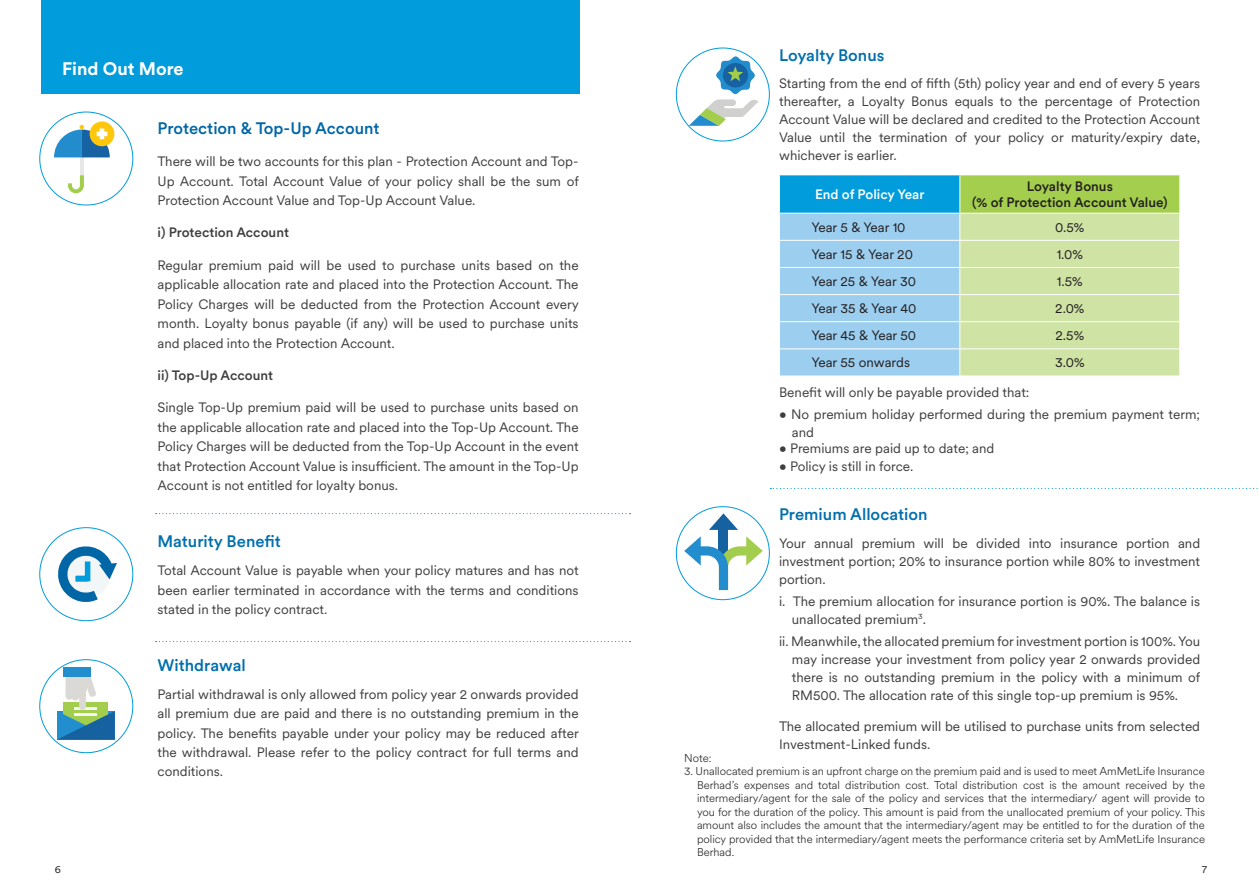
<style>
.page{position:relative;width:1259px;height:893px;background:#fff}
.page>*{position:absolute;margin:0;border:0;box-sizing:border-box;transform-origin:0 0}
.t1{font:700 18px "Met Life Circular";color:#fff}
.t2{font:500 16.5px "Met Life Circular";color:#006fad}
.t3{font:500 16.5px "Met Life Circular";color:#0066a5}
.t4{font:13.5px/19.5px "Met Life Circular";color:#3e3e3f;text-align:justify}
.t5{font:13.5px "Met Life Circular";color:#231f20}
.t6{font:500 13.5px/16.2px "Met Life Circular";color:#231f20;text-align:center}
.t7{font:500 13.5px "Met Life Circular";color:#3e3e3f}
.t8{font:500 13.5px "Met Life Circular";color:#fff}
.t9{font:300 11.25px/13.5px "Met Life Circular";color:#231f20;text-align:justify}
.t10{font:10.5px "Met Life Circular";color:#231f20}
</style>
<div class="page">
<div style="left:779px;top:175px;width:181px;height:38px;background:#009cdc"></div>
<div style="left:960px;top:175px;width:219px;height:38px;background:#a4cf4e"></div>
<hr style="left:779px;top:175px;width:1px;height:38px;background:#fff">
<hr style="left:959px;top:175px;width:1px;height:38px;background:#fff">
<svg style="left:779px;top:213px;width:401px;height:163px;background:#bbdbc8"></svg>
<svg style="left:688px;top:56px;width:70px;height:70px"></svg>
<svg style="left:709px;top:513px;width:29px;height:17px"></svg>
<div style="left:719px;top:530px;width:9px;height:25px;background:#1662a1"></div>
<svg style="left:684px;top:536px;width:79px;height:54px"></svg>
<div style="left:64px;top:702px;width:44px;height:33px;background:#a3ce4d"></div>
<svg style="left:57px;top:711px;width:58px;height:29px"></svg>
<hr style="left:75px;top:707px;width:22px;height:3px;background:#f3f6f7">
<hr style="left:75px;top:713px;width:22px;height:3px;background:#f3f6f7">
<div style="left:71px;top:693px;width:8px;height:7px;background:#dad9d5;border-radius:50%"></div>
<div style="left:66px;top:692px;width:7px;height:8px;background:#dad9d5;border-radius:50%"></div>
<div style="left:79px;top:684px;width:7px;height:26px;background:#dad9d5;border-radius:3px"></div>
<svg style="left:66px;top:677px;width:30px;height:20px"></svg>
<div style="left:64px;top:667px;width:27px;height:10px;background:#228ecd"></div>
<hr style="left:80px;top:157px;width:4px;height:20px;background:#e6e7e6">
<svg style="left:68px;top:175px;width:16px;height:18px"></svg>
<div style="left:90px;top:122px;width:24px;height:24px;background:#fec70c;border-radius:50%"></div>
<svg style="left:54px;top:125px;width:56px;height:32px"></svg>
<div style="left:41px;top:0;width:539px;height:94px;background:#009cdc"></div>
<svg style="left:52px;top:540px;width:68px;height:68px"></svg>
<svg style="left:156px;top:513px;width:474px;height:1px"></svg>
<svg style="left:770px;top:488px;width:488px;height:1px"></svg>
<svg style="left:156px;top:641px;width:474px;height:1px"></svg>
<h1 class="t1" style="left:62px;top:56px;width:123px">Find Out More</h1>
<p class="t3" style="left:158px;top:117px;width:223px">Protection &amp; Top-Up Account</p>
<p class="t4" style="left:158px;top:151px;width:423px">There will be two accounts for this plan - Protection Account and Top-Up Account. Total Account Value of your policy shall be the sum of Protection Account Value and Top-Up Account Value.</p>
<p class="t7" style="left:158px;top:223px;width:133px">i) Protection Account</p>
<p class="t4" style="left:158px;top:255px;width:423px">Regular premium paid will be used to purchase units based on the applicable allocation rate and placed into the Protection Account. The Policy Charges will be deducted from the Protection Account every month. Loyalty bonus payable (if any) will be used to purchase units and placed into the Protection Account.</p>
<p class="t7" style="left:158px;top:366px;width:117px">ii) Top-Up Account</p>
<p class="t4" style="left:158px;top:397px;width:422px">Single Top-Up premium paid will be used to purchase units based on the applicable allocation rate and placed into the Top-Up Account. The Policy Charges will be deducted from the Top-Up Account in the event that Protection Account Value is insufficient. The amount in the Top-Up Account is not entitled for loyalty bonus.</p>
<p class="t2" style="left:158px;top:530px;width:125px">Maturity Benefit</p>
<p class="t4" style="left:158px;top:560px;width:422px">Total Account Value is payable when your policy matures and has not been earlier terminated in accordance with the terms and conditions stated in the policy contract.</p>
<p class="t2" style="left:158px;top:653px;width:90px">Withdrawal</p>
<p class="t4" style="left:158px;top:683px;width:423px">Partial withdrawal is only allowed from policy year 2 onwards provided all premium due are paid and there is no outstanding premium in the policy. The benefits payable under your policy may be reduced after the withdrawal. Please refer to the policy contract for full terms and conditions.</p>
<p class="t2" style="left:779px;top:44px;width:107px">Loyalty Bonus</p>
<p class="t4" style="left:779px;top:74px;width:422px;line-height:18px">Starting from the end of fifth (5th) policy year and end of every 5 years thereafter, a Loyalty Bonus equals to the percentage of Protection Account Value will be declared and credited to the Protection Account Value until the termination of your policy or maturity/expiry date, whichever is earlier.</p>
<p class="t8" style="left:815px;top:185px;width:111px">End of Policy Year</p>
<p class="t6" style="left:972px;top:178px;width:197px">Loyalty Bonus<br>(% of Protection Account Value)</p>
<p class="t5" style="left:811px;top:218px;width:96px">Year 5 &amp; Year 10</p>
<p class="t5" style="left:1055px;top:218px;width:31px">0.5%</p>
<p class="t5" style="left:811px;top:245px;width:103px">Year 15 &amp; Year 20</p>
<p class="t5" style="left:1056px;top:245px;width:28px">1.0%</p>
<p class="t5" style="left:811px;top:272px;width:106px">Year 25 &amp; Year 30</p>
<p class="t5" style="left:1057px;top:272px;width:27px">1.5%</p>
<p class="t5" style="left:811px;top:299px;width:107px">Year 35 &amp; Year 40</p>
<p class="t5" style="left:1055px;top:299px;width:31px">2.0%</p>
<p class="t5" style="left:811px;top:327px;width:106px">Year 45 &amp; Year 50</p>
<p class="t5" style="left:1055px;top:327px;width:30px">2.5%</p>
<p class="t5" style="left:811px;top:354px;width:100px">Year 55 onwards</p>
<p class="t5" style="left:1055px;top:354px;width:31px">3.0%</p>
<p class="t4" style="left:779px;top:382px;width:252px">Benefit will only be payable provided that:</p>
<p class="t4" style="left:792px;top:405px;width:410px;line-height:18px;text-indent:-13px">• No premium holiday performed during the premium payment term; and</p>
<p class="t4" style="left:779px;top:438px;width:217px">• Premiums are paid up to date; and</p>
<p class="t4" style="left:779px;top:456px;width:136px">• Policy is still in force.</p>
<p class="t2" style="left:779px;top:503px;width:150px">Premium Allocation</p>
<p class="t4" style="left:779px;top:534px;width:422px;line-height:18px">Your annual premium will be divided into insurance portion and investment portion; 20% to insurance portion while 80% to investment portion.</p>
<p class="t4" style="left:792px;top:591px;width:410px;line-height:18px;text-indent:-13px">i. The premium allocation for insurance portion is 90%. The balance is unallocated premium<sup>3</sup>.</p>
<p class="t4" style="left:792px;top:632px;width:410px;line-height:18px;text-indent:-13px">ii. Meanwhile, the allocated premium for investment portion is 100%. You may increase your investment from policy year 2 onwards provided there is no outstanding premium in the policy with a minimum of RM500. The allocation rate of this single top-up premium is 95%.</p>
<p class="t4" style="left:779px;top:716px;width:422px;line-height:18px">The allocated premium will be utilised to purchase units from selected<br>Investment-Linked funds.</p>
<p class="t9" style="left:684px;top:750px;width:29px">Note:</p>
<p class="t9" style="left:697px;top:764px;width:509px;text-indent:-13px">3. Unallocated premium is an upfront charge on the premium paid and is used to meet AmMetLife Insurance Berhad’s expenses and total distribution cost. Total distribution cost is the amount received by the intermediary/agent for the sale of the policy and services that the intermediary/ agent will provide to you for the duration of the policy. This amount is paid from the unallocated premium of your policy. This amount also includes the amount that the intermediary/agent may be entitled to for the duration of the policy provided that the intermediary/agent meets the performance criteria set by AmMetLife Insurance Berhad.</p>
<p class="t10" style="left:55px;top:862px;width:8px">6</p>
<p class="t10" style="left:1201px;top:862px;width:7px">7</p>
</div>
